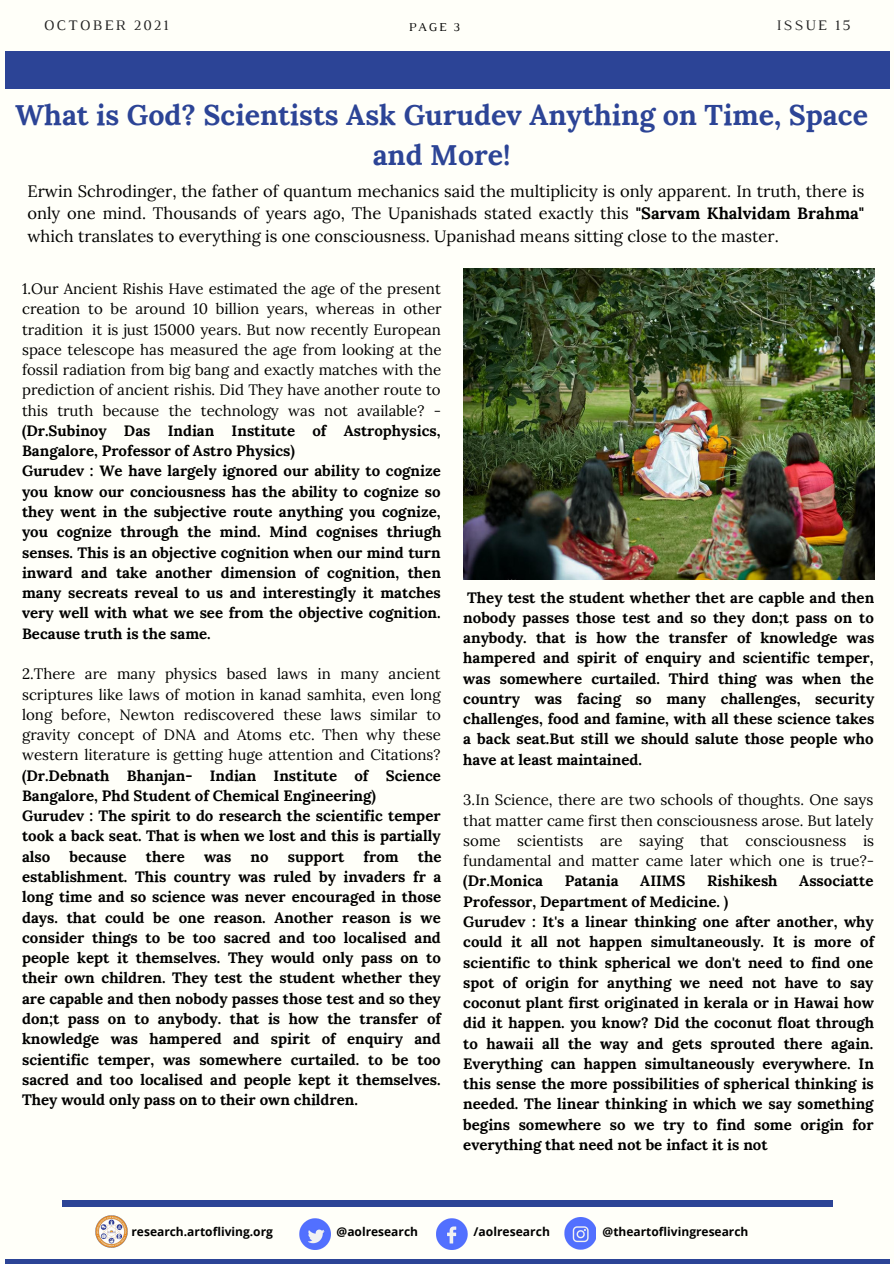
<style>
.page{position:relative;width:894px;height:1264px;background:#fff}
.page>*{position:absolute;margin:0;border:0;box-sizing:border-box;transform-origin:0 0}
.t1{font:700 28.5px/39.5px "Lora";color:#2c4496;text-align:center}
.t2{font:16.5px/22.5px "Lora";color:#000;text-align:justify}
.t3{font:700 15px/20.2px "Lora";color:#000;text-align:justify}
.t4{font:15px/20.2px "Lora";color:#000;text-align:justify}
.t5{font:14.85px "Luthier";letter-spacing:.14em;color:#222}
.t6{font:12.3px "Luthier";color:#000}
.t7{font:700 12.15px "Open Sans";color:#000}
.t8{font:700 12px "Open Sans";color:#000}
.s1{font-weight:700}
</style>
<div class="page">
<div style="left:0;top:0;width:893px;height:1263px;background:#fffff9"></div>
<hr style="left:6px;top:1259px;width:882px;height:4px;background:#2c4496">
<div style="left:6px;top:52px;width:882px;height:37px;background:#2c4496"></div>
<img style="left:436px;top:1218px;width:32px;height:31px">
<img style="left:299px;top:1218px;width:31px;height:31px">
<img style="left:564px;top:1217px;width:31px;height:32px">
<img style="left:95px;top:1215px;width:33px;height:33px">
<div style="left:63px;top:1200px;width:769px;height:6px;background:#2c4496"></div>
<img style="left:463px;top:268px;width:411px;height:311px">
<p class="t5" style="left:44px;top:20px;width:126px">OCTOBER 2021</p>
<p class="t6" style="left:408px;top:23px;width:53px">PAGE 3</p>
<p class="t5" style="left:776px;top:20px;width:76px">ISSUE 15</p>
<p class="t1" style="left:15px;top:95px;width:854px">What is God? Scientists Ask Gurudev Anything on Time, Space and More!</p>
<p class="t2" style="left:27px;top:179px;width:838px">Erwin Schrodinger, the father of quantum mechanics said the multiplicity is only apparent. In truth, there is only one mind. Thousands of years ago, The Upanishads stated exactly this <span class="s1">"Sarvam Khalvidam Brahma" </span>which translates to everything is one consciousness. Upanishad means sitting close to the master.</p>
<p class="t4" style="left:22px;top:278px;width:421px">1.Our Ancient Rishis Have estimated the age of the present creation to be around 10 billion years, whereas in other tradition it is just 15000 years. But now recently European space telescope has measured the age from looking at the fossil radiation from big bang and exactly matches with the prediction of ancient rishis. Did They have another route to this truth because the technology was not available? - <span class="s1">(Dr.Subinoy Das Indian Institute of Astrophysics, Bangalore, Professor of Astro Physics)</span></p>
<p class="t3" style="left:22px;top:461px;width:421px">Gurudev : We have largely ignored our ability to cognize you know our conciousness has the ability to cognize so they went in the subjective route anything you cognize, you cognize through the mind. Mind cognises thriugh senses. This is an objective cognition when our mind turn inward and take another dimension of cognition, then many secreats reveal to us and interestingly it matches very well with what we see from the objective cognition.<br>Because truth is the same.</p>
<p class="t4" style="left:22px;top:663px;width:420px">2.There are many physics based laws in many ancient scriptures like laws of motion in kanad samhita, even long long before, Newton rediscovered these laws similar to gravity concept of DNA and Atoms etc. Then why these western literature is getting huge attention and Citations? <span class="s1">(Dr.Debnath Bhanjan- Indian Institute of Science Bangalore, Phd Student of Chemical Engineering)</span></p>
<p class="t3" style="left:22px;top:805px;width:420px">Gurudev : The spirit to do research the scientific temper took a back seat. That is when we lost and this is partially also</p>
<p class="t3" style="left:463px;top:587px;width:412px">They test the student whether thet are capble and then nobody passes those test and so they don;t pass on to anybody. that is how the transfer of knowledge was hampered and spirit of enquiry and scientific temper, was somewhere curtailed. Third thing was when the country was facing so many challenges, security challenges, food and famine, with all these science takes a back seat.But still we should salute those people who have at least maintained.</p>
<p class="t4" style="left:463px;top:789px;width:412px">3.In Science, there are two schools of thoughts. One says that matter came first then consciousness arose. But lately some scientists are saying that consciousness is fundamental and matter came later which one is true?- <span class="s1">(Dr.Monica</span></p>
<p class="t3" style="left:22px;top:846px;width:421px;text-indent:396px">the establishment. This country was ruled by invaders fr a long time and so science was never encouraged in those days. that could be one reason. Another reason is we consider things to be too sacred and too localised and people kept it themselves. They would only pass on to their own children. They test the student whether they are capable and then nobody passes those test and so they don;t pass on to anybody. that is how the transfer of knowledge was hampered and spirit of enquiry and scientific temper, was somewhere curtailed. to be too sacred and too localised and people kept it themselves.<br>They would only pass on to their own children.</p>
<p class="t3" style="left:70px;top:846px;width:58px">because</p>
<p class="t3" style="left:146px;top:846px;width:40px">there</p>
<p class="t3" style="left:204px;top:846px;width:29px">was</p>
<p class="t3" style="left:250px;top:846px;width:20px">no</p>
<p class="t3" style="left:288px;top:846px;width:58px">support</p>
<p class="t3" style="left:363px;top:846px;width:37px">from</p>
<p class="t3" style="left:564px;top:870px;width:55px">Patania</p>
<p class="t3" style="left:640px;top:870px;width:47px">AIIMS</p>
<p class="t3" style="left:707px;top:870px;width:72px">Rishikesh</p>
<p class="t3" style="left:799px;top:870px;width:76px">Associatte</p>
<p class="t3" style="left:463px;top:891px;width:266px">Professor, Department of Medicine. )</p>
<p class="t3" style="left:463px;top:911px;width:412px">Gurudev : It's a linear thinking one after another, why could it all not happen simultaneously. It is more of scientific to think spherical we don't need to find one spot of origin for anything we need not have to say coconut plant first originated in kerala or in Hawai how did it happen. you know? Did the coconut float through to hawaii all the way and gets sprouted there again.<br>Everything can happen simultaneously everywhere. In this sense the more possibilities of spherical thinking is needed. The linear thinking in which we say something begins somewhere so we try to find some origin for everything that need not be infact it is not</p>
<p class="t8" style="left:131px;top:1222px;width:143px">research.artofliving.org</p>
<p class="t8" style="left:336px;top:1222px;width:83px">@aolresearch</p>
<p class="t7" style="left:473px;top:1222px;width:78px">/aolresearch</p>
<p class="t8" style="left:602px;top:1222px;width:147px">@theartoflivingresearch</p>
</div>
